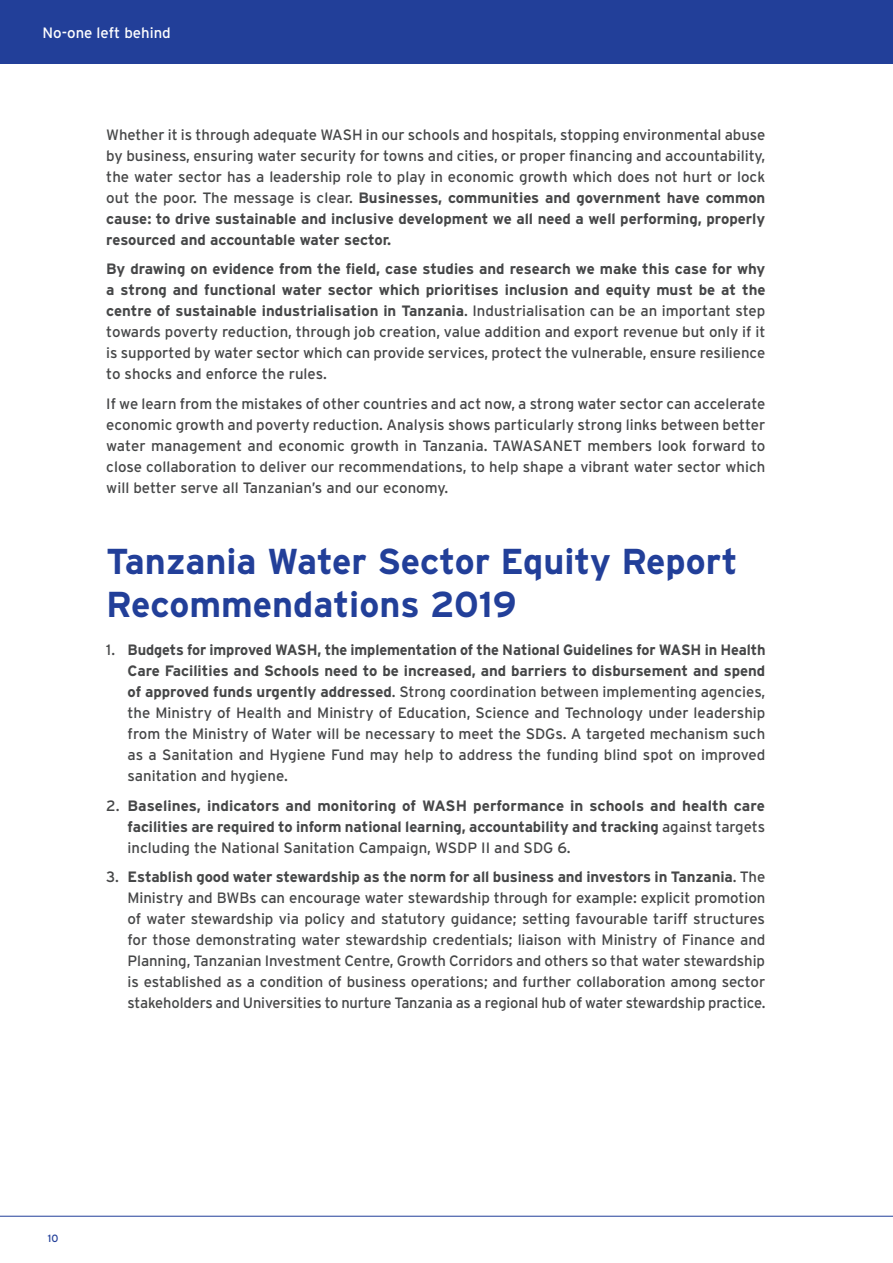
<style>
.page{position:relative;width:893px;height:1263px;background:#fff}
.page>*{position:absolute;margin:0;border:0;box-sizing:border-box;transform-origin:0 0}
.t1{font:700 36px/43.2px "Interstate";color:#223f99}
.t2{font:15px/21px "Interstate";color:#464748;text-align:justify}
.t3{font:700 15px/21px "Interstate";color:#464748;text-align:justify}
.t4{font:15px "Interstate";color:#fff}
.t5{font:10.5px "Interstate";color:#223f99}
.s1{font-weight:700}
.s2{font-weight:400}
</style>
<div class="page">
<div style="left:0;top:0;width:893px;height:64px;background:#223f99"></div>
<hr style="left:0;top:1216px;width:893px;height:1px;background:#223f99">
<p class="t4" style="left:43px;top:24px;width:130px">No-one left behind</p>
<p class="t2" style="left:106px;top:124px;width:661px">Whether it is through adequate WASH in our schools and hospitals, stopping environmental abuse by business, ensuring water security for towns and cities, or proper financing and accountability, the water sector has a leadership role to play in economic growth which does not hurt or lock out the poor. The message is clear. <span class="s1">Businesses, communities and government have common cause: to drive sustainable and inclusive development we all need a well performing, properly resourced and accountable water sector.</span></p>
<p class="t2" style="left:106px;top:258px;width:661px"><span class="s1">By drawing on evidence from the field, case studies and research we make this case for why a strong and functional water sector which prioritises inclusion and equity must be at the centre of sustainable industrialisation in Tanzania</span>. Industrialisation can be an important step towards poverty reduction, through job creation, value addition and export revenue but only if it is supported by water sector which can provide services, protect the vulnerable, ensure resilience to shocks and enforce the rules.</p>
<p class="t2" style="left:106px;top:393px;width:661px">If we learn from the mistakes of other countries and act now, a strong water sector can accelerate economic growth and poverty reduction. Analysis shows particularly strong links between better water management and economic growth in Tanzania. TAWASANET members look forward to close collaboration to deliver our recommendations, to help shape a vibrant water sector which will better serve all Tanzanian’s and our economy.</p>
<h1 class="t1" style="left:106px;top:539px;width:633px">Tanzania Water Sector Equity Report<br>Recommendations 2019</h1>
<p class="t2" style="left:128px;top:639px;width:640px;text-indent:-21px">1. <span class="s1">Budgets for improved WASH, the implementation of the National Guidelines for WASH in Health Care Facilities and Schools need to be increased, and barriers to disbursement and spend of approved funds urgently addressed</span>. Strong coordination between implementing agencies, the Ministry of Health and Ministry of Education, Science and Technology under leadership from the Ministry of Water will be necessary to meet the SDGs. A targeted mechanism such as a Sanitation and Hygiene Fund may help to address the funding blind spot on improved sanitation and hygiene.</p>
<p class="t3" style="left:128px;top:795px;width:639px;text-indent:-21px"><span class="s2">2.</span> Baselines, indicators and monitoring of WASH performance in schools and health care facilities are required to inform national learning, accountability and tracking <span class="s2">against targets including the National Sanitation Campaign, WSDP II and SDG 6.</span></p>
<p class="t2" style="left:128px;top:866px;width:639px;text-indent:-21px">3. <span class="s1">Establish good water stewardship as the norm for all business and investors in Tanzania</span>. The Ministry and BWBs can encourage water stewardship through for example: explicit promotion of water stewardship via policy and statutory guidance; setting favourable tariff structures for those demonstrating water stewardship credentials; liaison with Ministry of Finance and Planning, Tanzanian Investment Centre, Growth Corridors and others so that water stewardship is established as a condition of business operations; and further collaboration among sector stakeholders and Universities to nurture Tanzania as a regional hub of water stewardship practice.</p>
<p class="t5" style="left:48px;top:1232px;width:12px">10</p>
</div>
